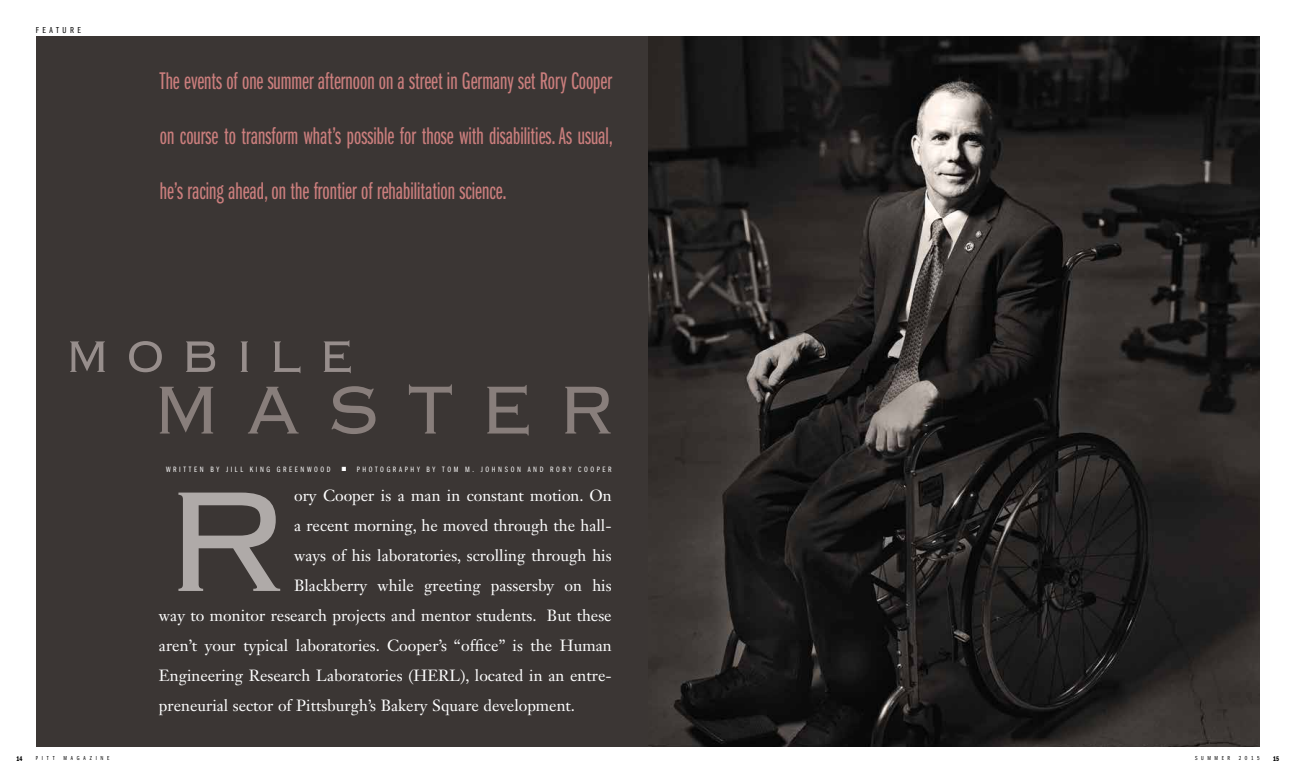
<style>
.page{position:relative;width:1296px;height:783px;background:#fff}
.page>*{position:absolute;margin:0;border:0;box-sizing:border-box;transform-origin:0 0}
.t1{font:187.1px "Copperplate Gothic Std 32 BC";color:#afaaa8}
.t2{font:89px "Copperplate Gothic Std 32 BC";letter-spacing:.28em;color:#887e7b;scale:.94 1}
.t3{font:58px "Copperplate Gothic Std 32 BC";letter-spacing:.285em;color:#978e8c;scale:.94 1}
.t4{font:25px/55px "ITC Franklin Gothic Std Bk X Cp";color:#cb7e7d;text-align:justify}
.t5{font:16px "Janson Text LT Std";color:#fff}
.t6{font:9px "ITC Franklin Gothic Std Bk Cp";letter-spacing:.4em;color:#000}
.t7{font:8px "ITC Franklin Gothic Std Bk Cp";letter-spacing:.33em;color:#fff}
.t8{font:7px "ITC Franklin Gothic Std Dm Cp";color:#000}
.t9{font:6px "ITC Franklin Gothic Std Bk Cp";letter-spacing:.62em;color:#000}
</style>
<div class="page">
<div style="left:36px;top:36px;width:617px;height:711px;background:#3b3634"></div>
<img style="left:648px;top:36px;width:612px;height:711px">
<p class="t6" style="left:36px;top:25px;width:47px">FEATURE</p>
<h3 class="t4" style="left:160px;top:54px;width:455px">The events of one summer afternoon on a street in Germany set Rory Cooper on course to transform what’s possible for those with disabilities. As usual, he’s racing ahead, on the frontier of rehabilitation science.</h3>
<h3 class="t3" style="left:65px;top:328px;width:310px">MOBILE</h3>
<h2 class="t2" style="left:152px;top:366px;width:497px">MASTER</h2>
<p class="t7" style="left:166px;top:465px;width:166px">WRITTEN BY JILL KING GREENWOOD</p>
<p class="t7" style="left:342px;top:465px;width:271px">■ PHOTOGRAPHY BY TOM M. JOHNSON AND RORY COOPER</p>
<h1 class="t1" style="left:159px;top:449px;width:137px">R</h1>
<p class="t5" style="left:294px;top:485px;width:319px">ory Cooper is a man in constant motion. On</p>
<p class="t5" style="left:294px;top:515px;width:319px">a recent morning, he moved through the hall-</p>
<p class="t5" style="left:294px;top:545px;width:319px">ways of his laboratories, scrolling through his</p>
<p class="t5" style="left:294px;top:575px;width:319px">Blackberry while greeting passersby on his</p>
<p class="t5" style="left:159px;top:605px;width:454px">way to monitor research projects and mentor students. But these</p>
<p class="t5" style="left:159px;top:635px;width:454px">aren’t your typical laboratories. Cooper’s “office” is the Human</p>
<p class="t5" style="left:159px;top:665px;width:454px">Engineering Research Laboratories (HERL), located in an entre-</p>
<p class="t5" style="left:159px;top:695px;width:418px">preneurial sector of Pittsburgh’s Bakery Square development.</p>
<p class="t8" style="left:16px;top:754px;width:7px">14</p>
<p class="t9" style="left:36px;top:755px;width:21px">PITT</p>
<p class="t9" style="left:63px;top:755px;width:48px">MAGAZINE</p>
<p class="t9" style="left:1195px;top:755px;width:37px">SUMMER</p>
<p class="t9" style="left:1239px;top:755px;width:23px">2015</p>
<p class="t8" style="left:1273px;top:754px;width:7px">15</p>
</div>
